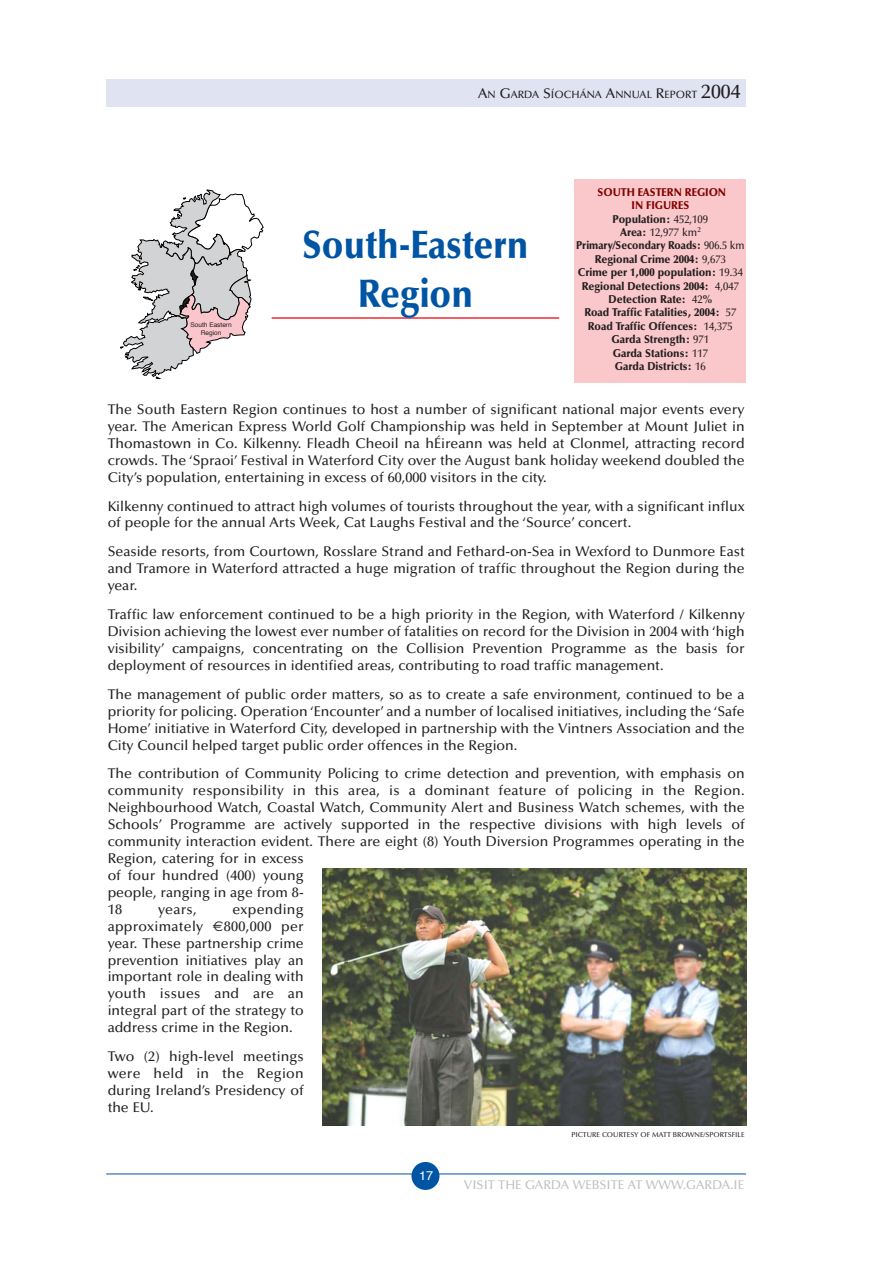
<style>
.page{position:relative;width:893px;height:1263px;background:#fff}
.page>*{position:absolute;margin:0;border:0;box-sizing:border-box;transform-origin:0 0}
.t1{font:900 39.45px/48.4px "Optima";color:#0054a4;text-align:center;scale:.9 1}
.t2{font:500 14.1px/17px "Optima";color:#231f20;text-align:justify}
.t3{font:500 12.75px "Optima";color:#bec0c2}
.t4{font:12.75px "Helvetica";color:#fff}
.t5{font:900 11.25px/13.4px "Optima";color:#231f20;text-align:center;scale:.94 1}
.t6{font:500 10.65px "Optima";color:#231f20}
.t7{font:500 7.05px "Optima";color:#231f20}
.t8{font:6.45px/7.9px "Helvetica";color:#231f20;text-align:center}
.s1{font-size:14.1px}
.s2{font-size:19.8px}
.s3{color:#820200}
.s4{font-weight:500}
.s5{font-family:"Euro Sans";font-weight:400}
</style>
<div class="page">
<hr style="left:106px;top:1174px;width:640px;height:1px;background:#0054a4">
<div style="left:411px;top:1162px;width:28px;height:28px;background:#0054a4;border-radius:50%"></div>
<div style="left:106px;top:79px;width:640px;height:28px;background:#e0e3f2"></div>
<hr style="left:271px;top:317px;width:288px;height:2px;background:#ed1e25">
<svg style="left:120px;top:189px;width:143px;height:190px"></svg>
<div style="left:574px;top:179px;width:172px;height:204px;background:#fac8cb"></div>
<img style="left:322px;top:868px;width:424px;height:258px">
<p class="t8" style="left:191px;top:321px;width:43px">South Eastern<br>Region</p>
<p class="t6" style="left:478px;top:90px;width:264px"><span class="s1">A</span>N <span class="s1">G</span>ARDA <span class="s1">S</span>ÍOCHÁNA <span class="s1">A</span>NNUAL <span class="s1">R</span>EPORT <span class="s2">2004</span></p>
<h1 class="t1" style="left:302px;top:225px;width:253px">South-Eastern<br>Region</h1>
<p class="t5" style="left:576px;top:186px;width:181px"><span class="s3">SOUTH EASTERN REGION<br>IN FIGURES<br></span>Population: <span class="s4">452,109<br></span>Area: <span class="s4">12,977 km</span><sup>2<br></sup>Primary/Secondary Roads: <span class="s4">906.5 km<br></span>Regional Crime 2004: <span class="s4">9,673<br></span>Crime per 1,000 population: <span class="s4">19.34<br></span>Regional Detections 2004: <span class="s4">4,047<br></span>Detection Rate: <span class="s4">42</span>%<br>Road Traffic Fatalities, 2004: <span class="s4">57<br></span>Road Traffic Offences: <span class="s4">14,375<br></span>Garda Strength: <span class="s4">971<br></span>Garda Stations: <span class="s4">117<br></span>Garda Districts: <span class="s4">16</span></p>
<p class="t2" style="left:108px;top:402px;width:638px">The South Eastern Region continues to host a number of significant national major events every year. The American Express World Golf Championship was held in September at Mount Juliet in Thomastown in Co. Kilkenny. Fleadh Cheoil na hÉireann was held at Clonmel, attracting record crowds. The ‘Spraoi’ Festival in Waterford City over the August bank holiday weekend doubled the City’s population, entertaining in excess of 60,000 visitors in the city.</p>
<p class="t2" style="left:108px;top:499px;width:638px">Kilkenny continued to attract high volumes of tourists throughout the year, with a significant influx of people for the annual Arts Week, Cat Laughs Festival and the ‘Source’ concert.</p>
<p class="t2" style="left:108px;top:544px;width:638px">Seaside resorts, from Courtown, Rosslare Strand and Fethard-on-Sea in Wexford to Dunmore East and Tramore in Waterford attracted a huge migration of traffic throughout the Region during the year.</p>
<p class="t2" style="left:108px;top:607px;width:638px">Traffic law enforcement continued to be a high priority in the Region, with Waterford / Kilkenny Division achieving the lowest ever number of fatalities on record for the Division in 2004 with ‘high visibility’ campaigns, concentrating on the Collision Prevention Programme as the basis for deployment of resources in identified areas, contributing to road traffic management.</p>
<p class="t2" style="left:108px;top:687px;width:638px">The management of public order matters, so as to create a safe environment, continued to be a priority for policing. Operation ‘Encounter’ and a number of localised initiatives, including the ‘Safe Home’ initiative in Waterford City, developed in partnership with the Vintners Association and the City Council helped target public order offences in the Region.</p>
<p class="t2" style="left:108px;top:767px;width:638px;text-align:left">The contribution of Community Policing to crime detection and prevention, with emphasis on community responsibility in this area, is a dominant feature of policing in the Region.<br>Neighbourhood Watch, Coastal Watch, Community Alert and Business Watch schemes, with the Schools’ Programme are actively supported in the respective divisions with high levels of community interaction evident. There are eight (8) Youth Diversion Programmes operating in the Region, catering for in excess<br>of four hundred (400) young<br>people, ranging in age from 8-<br>18</p>
<p class="t2" style="left:108px;top:902px;width:197px;text-indent:125px">expending approximately <span class="s5">€</span>800,000 per year. These partnership crime prevention initiatives play an important role in dealing with youth issues and are an integral part of the strategy to address crime in the Region.</p>
<p class="t2" style="left:108px;top:1049px;width:197px">Two (2) high-level meetings were held in the Region during Ireland’s Presidency of the EU.</p>
<p class="t2" style="left:158px;top:902px;width:40px">years,</p>
<p class="t4" style="left:419px;top:1170px;width:16px">17</p>
<p class="t7" style="left:571px;top:1132px;width:175px">PICTURE COURTESY OF MATT BROWNE/SPORTSFILE</p>
<p class="t3" style="left:464px;top:1179px;width:282px">VISIT THE GARDA WEBSITE AT WWW.GARDA.IE</p>
</div>
